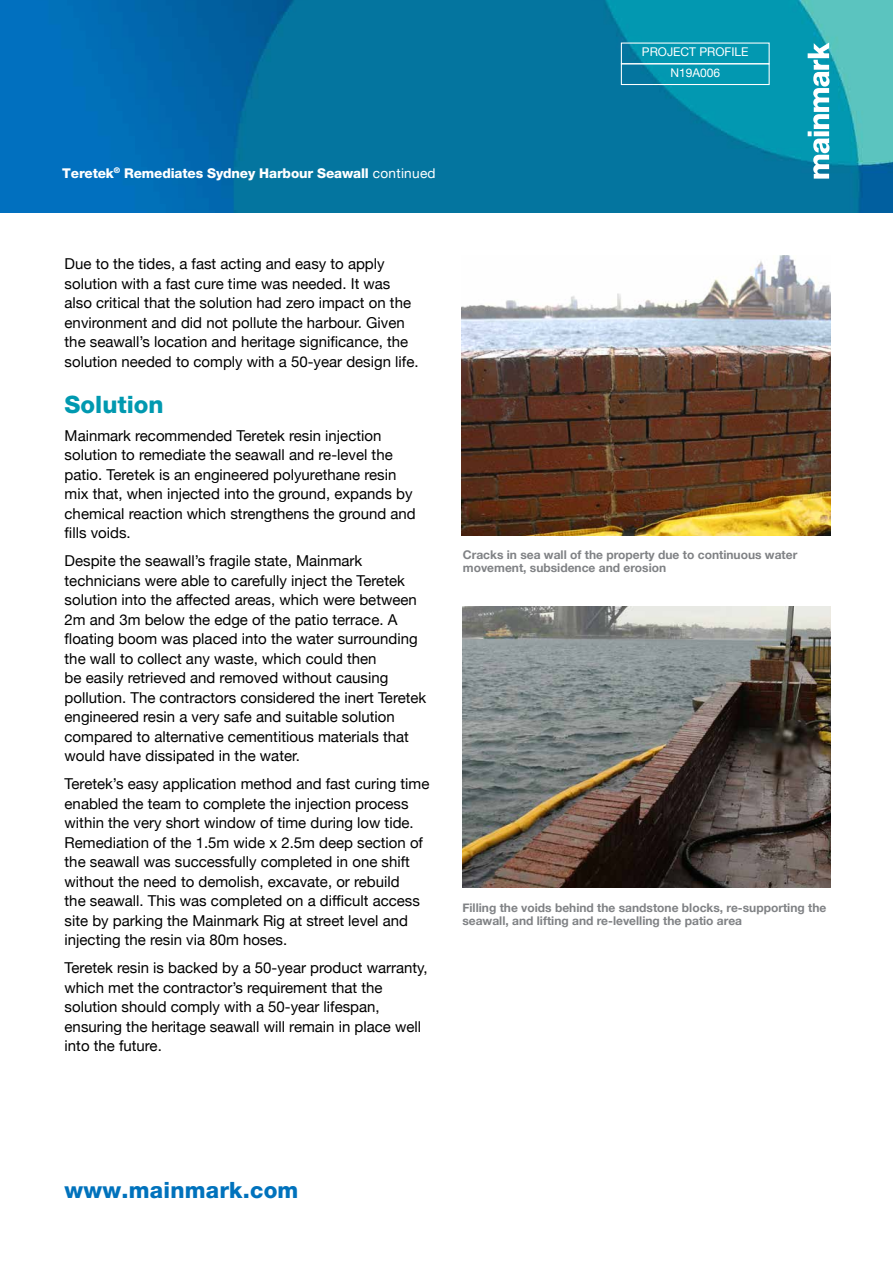
<style>
.page{position:relative;width:893px;height:1263px;background:#fff}
.page>*{position:absolute;margin:0;border:0;box-sizing:border-box;transform-origin:0 0}
.t1{font:800 24px "Helvetica Neue LT85";color:#0099b0}
.t2{font:800 22.5px "Helvetica Neue LT85";letter-spacing:.01em;color:#0072bc}
.t3{font:15px/19.5px "Helvetica Neue";color:#000}
.t4{font:800 13.5px "Helvetica Neue LT85";letter-spacing:-.01em;color:#fff}
.t5{font:700 12px/13.5px "Helvetica Neue";color:#808285}
.t6{font:12px "Helvetica Neue LT";color:#fff}
.s1{font-family:"Helvetica Neue LT";font-weight:400}
</style>
<div class="page">
<img style="left:0;top:0;width:893px;height:213px">
<div style="left:621px;top:63px;width:149px;height:22px;border:1px solid #fff"></div>
<svg style="left:808px;top:43px;width:21px;height:136px"></svg>
<img style="left:461px;top:255px;width:369px;height:281px">
<img style="left:462px;top:607px;width:368px;height:280px">
<p class="t6" style="left:642px;top:45px;width:108px">PROJECT PROFILE</p>
<p class="t6" style="left:670px;top:66px;width:51px">N19A006</p>
<p class="t4" style="left:62px;top:162px;width:375px">Teretek<sup>®</sup> Remediates Sydney Harbour Seawall <span class="s1">continued</span></p>
<p class="t3" style="left:65px;top:255px;width:355px">Due to the tides, a fast acting and easy to apply solution with a fast cure time was needed. It was also critical that the solution had zero impact on the environment and did not pollute the harbour. Given the seawall’s location and heritage significance, the solution needed to comply with a 50-year design life.</p>
<h1 class="t1" style="left:65px;top:385px;width:101px">Solution</h1>
<p class="t3" style="left:65px;top:426px;width:353px">Mainmark recommended Teretek resin injection solution to remediate the seawall and re-level the patio. Teretek is an engineered polyurethane resin mix that, when injected into the ground, expands by chemical reaction which strengthens the ground and fills voids.</p>
<p class="t3" style="left:65px;top:552px;width:363px">Despite the seawall’s fragile state, Mainmark technicians were able to carefully inject the Teretek solution into the affected areas, which were between 2m and 3m below the edge of the patio terrace. A floating boom was placed into the water surrounding the wall to collect any waste, which could then<br>be easily retrieved and removed without causing pollution. The contractors considered the inert Teretek engineered resin a very safe and suitable solution compared to alternative cementitious materials that would have dissipated in the water.</p>
<p class="t3" style="left:65px;top:775px;width:366px">Teretek’s easy application method and fast curing time enabled the team to complete the injection process within the very short window of time during low tide.<br>Remediation of the 1.5m wide x 2.5m deep section of the seawall was successfully completed in one shift without the need to demolish, excavate, or rebuild<br>the seawall. This was completed on a difficult access site by parking the Mainmark Rig at street level and injecting the resin via 80m hoses.</p>
<p class="t3" style="left:65px;top:959px;width:365px">Teretek resin is backed by a 50-year product warranty, which met the contractor’s requirement that the solution should comply with a 50-year lifespan, ensuring the heritage seawall will remain in place well into the future.</p>
<p class="t5" style="left:463px;top:548px;width:336px">Cracks in sea wall of the property due to continuous water movement, subsidence and erosion</p>
<p class="t5" style="left:462px;top:901px;width:365px">Filling the voids behind the sandstone blocks, re-supporting the seawall, and lifting and re-levelling the patio area</p>
<h2 class="t2" style="left:65px;top:1171px;width:235px">www.mainmark.com</h2>
</div>
